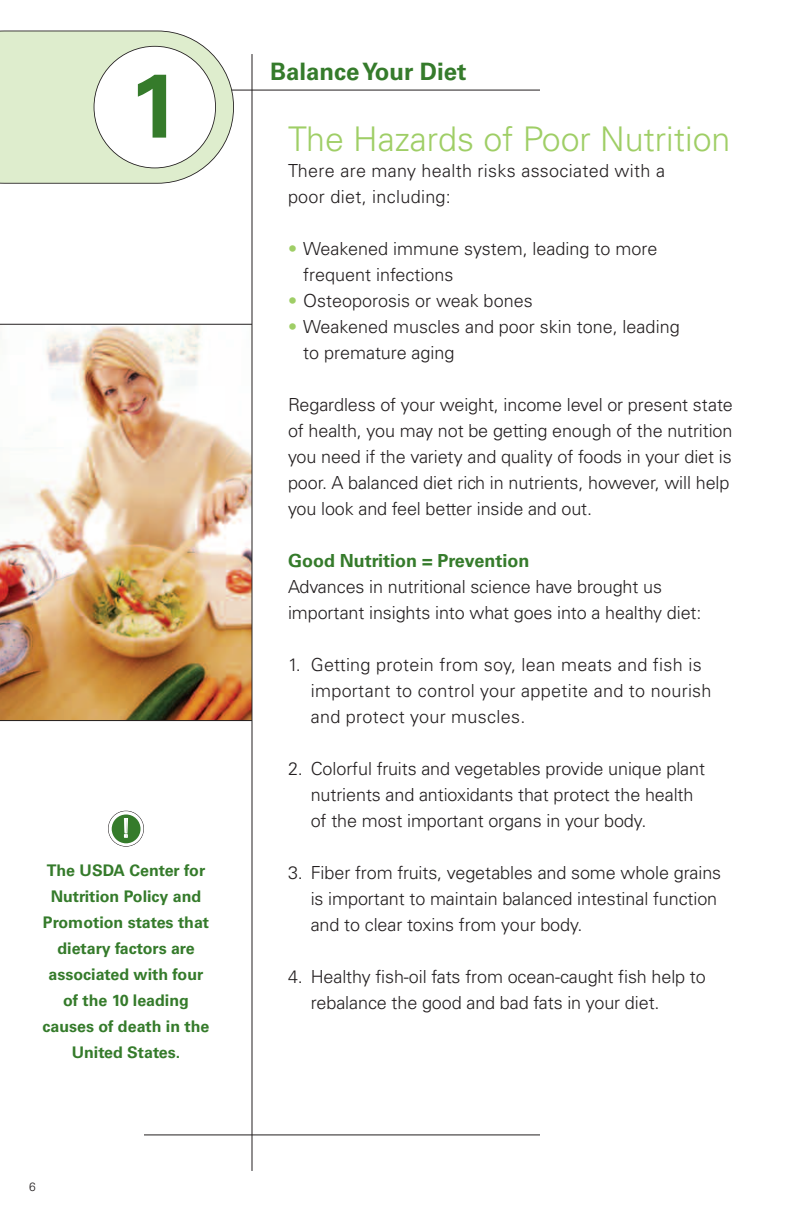
<style>
.page{position:relative;width:792px;height:1225px;background:#fff}
.page>*{position:absolute;margin:0;border:0;box-sizing:border-box;transform-origin:0 0}
.t1{font:700 90px "Univers";color:#357b2b}
.t2{font:300 34px "Univers";color:#9fce66}
.t3{font:26px "Univers";color:#fff}
.t4{font:700 24px "Univers";color:#357b2b}
.t5{font:300 18px/26px "Univers";letter-spacing:-.005em;color:#231f20}
.t6{font:300 18px/26px "Univers";letter-spacing:.015em;color:#231f20}
.t7{font:700 18px "Univers";color:#357b2b}
.t8{font:700 16px/26px "Univers";color:#357b2b;text-align:center}
.t9{font:300 12px "Univers";color:#231f20}
.s1{color:#9fce66}
</style>
<div class="page">
<img style="left:0;top:325px;width:252px;height:395px">
<hr style="left:0;top:324px;width:252px;height:1px;background:#231f20">
<hr style="left:0;top:720px;width:252px;height:1px;background:#231f20">
<hr style="left:252px;top:54px;width:1px;height:1116px;background:#231f20">
<hr style="left:144px;top:90px;width:396px;height:1px;background:#231f20">
<div style="left:108px;top:810px;width:36px;height:36px;border:1px solid #231f20;border-radius:50%"></div>
<div style="left:112px;top:814px;width:29px;height:29px;background:#357b2b;border-radius:50%"></div>
<hr style="left:144px;top:1134px;width:396px;height:1px;background:#231f20">
<svg style="left:0;top:31px;width:234px;height:153px;background:#ddeace"></svg>
<div style="left:94px;top:46px;width:122px;height:122px;background:#fff;border-radius:50%"></div>
<div style="left:94px;top:46px;width:122px;height:122px;border:2px solid #231f20;border-radius:50%"></div>
<h1 class="t1" style="left:129px;top:73px;width:52px">1</h1>
<h3 class="t3" style="left:121px;top:818px;width:12px">!</h3>
<p class="t8" style="left:43px;top:858px;width:168px">The USDA Center for<br>Nutrition Policy and<br>Promotion states that dietary factors are associated with four of the 10 leading causes of death in the<br>United States.</p>
<p class="t9" style="left:29px;top:1181px;width:8px">6</p>
<h3 class="t4" style="left:270px;top:63px;width:198px">Balance Your Diet</h3>
<h2 class="t2" style="left:288px;top:126px;width:444px">The Hazards of Poor Nutrition</h2>
<p class="t6" style="left:288px;top:159px;width:379px">There are many health risks associated with a poor diet, including:</p>
<p class="t5" style="left:303px;top:237px;width:356px;text-indent:-15px"><span class="s1">•</span> Weakened immune system, leading to more frequent infections</p>
<p class="t5" style="left:288px;top:289px;width:246px"><span class="s1">•</span> Osteoporosis or weak bones</p>
<p class="t5" style="left:303px;top:315px;width:378px;text-indent:-15px"><span class="s1">•</span> Weakened muscles and poor skin tone, leading to premature aging</p>
<p class="t5" style="left:288px;top:393px;width:446px">Regardless of your weight, income level or present state of health, you may not be getting enough of the nutrition you need if the variety and quality of foods in your diet is poor. A balanced diet rich in nutrients, however, will help you look and feel better inside and out.</p>
<p class="t7" style="left:288px;top:554px;width:243px">Good Nutrition = Prevention</p>
<p class="t5" style="left:288px;top:575px;width:415px">Advances in nutritional science have brought us important insights into what goes into a healthy diet:</p>
<p class="t6" style="left:311px;top:653px;width:402px;text-indent:-23px">1. Getting protein from soy, lean meats and fish is important to control your appetite and to nourish and protect your muscles.</p>
<p class="t5" style="left:311px;top:757px;width:396px;text-indent:-23px">2. Colorful fruits and vegetables provide unique plant nutrients and antioxidants that protect the health of the most important organs in your body.</p>
<p class="t5" style="left:311px;top:861px;width:412px;text-indent:-23px">3. Fiber from fruits, vegetables and some whole grains is important to maintain balanced intestinal function and to clear toxins from your body.</p>
<p class="t5" style="left:311px;top:965px;width:397px;text-indent:-23px">4. Healthy fish-oil fats from ocean-caught fish help to rebalance the good and bad fats in your diet.</p>
</div>
